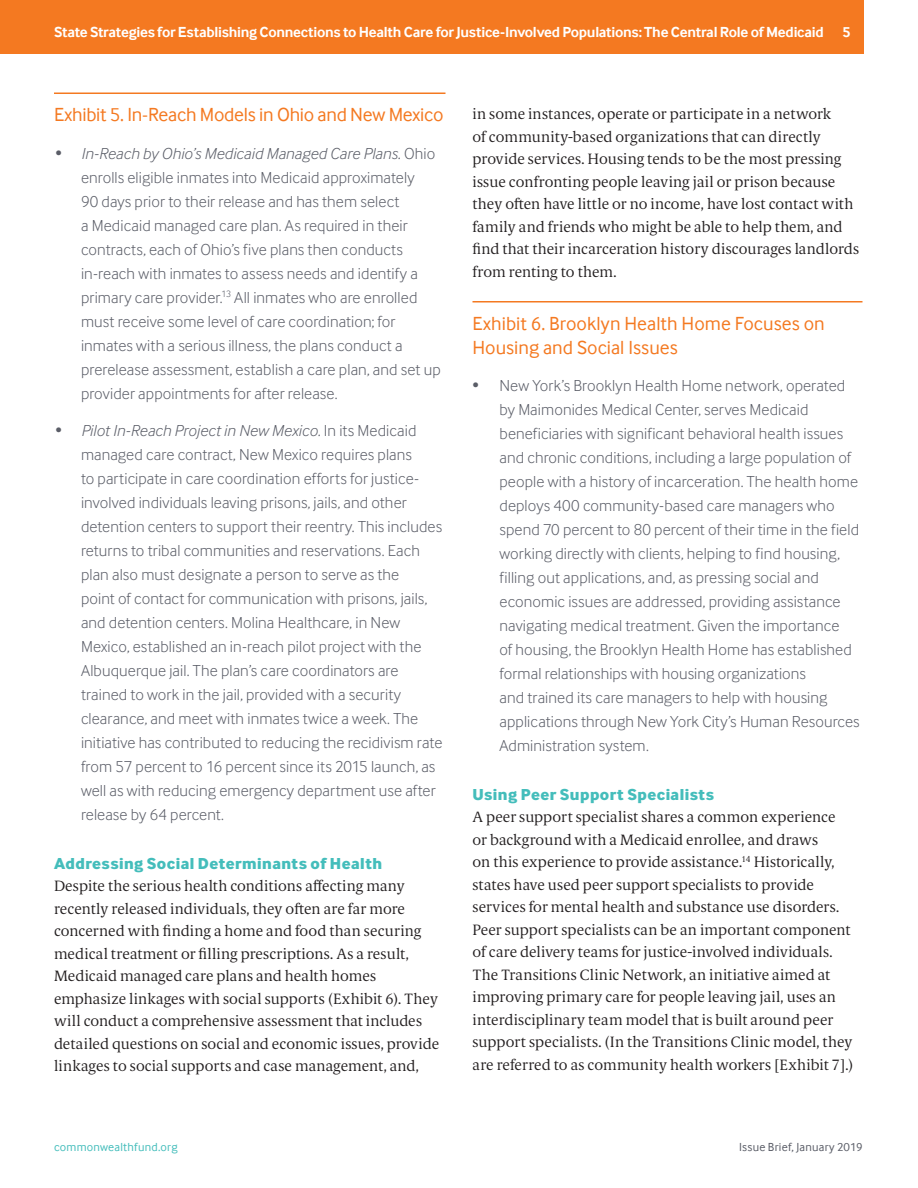
<style>
.page{position:relative;width:918px;height:1188px;background:#fff}
.page>*{position:absolute;margin:0;border:0;box-sizing:border-box;transform-origin:0 0}
.Exhibit_Titles{font:19.5px/24px "Inter Face";color:#f47921}
.t1{font:300 16.5px/24px "Inter Face";letter-spacing:.005em;color:#5a5d67}
.Heads_-_1st_Subhead{font:16.5px "Inter Face X Bold";letter-spacing:.03em;color:#44bdbb}
.Body_Copy_-_No_Inden{font:300 15px/22.5px "Berlingske Serif Text";letter-spacing:.005em;color:#231f20}
.t2{font:700 15px "Inter Face";letter-spacing:-.02em;color:#fff}
.t3{font:12px "Inter Face";letter-spacing:.02em;color:#5a5d67}
.t4{font:12px "Inter Face";letter-spacing:.02em;color:#44bdbb}
.s1{font-style:italic}
</style>
<div class="page">
<div style="left:0;top:0;width:864px;height:54px;background:#f47921"></div>
<hr style="left:54px;top:93px;width:392px;height:1px;background:#f47921">
<hr style="left:472px;top:301px;width:390px;height:2px;background:#f47921">
<p class="t2" style="left:54px;top:23px;width:798px">State Strategies for Establishing Connections to Health Care for Justice-Involved Populations: The Central Role of Medicaid 5</p>
<p class="Exhibit_Titles" style="left:54px;top:102px;width:391px">Exhibit 5. In-Reach Models in Ohio and New Mexico</p>
<p class="t1" style="left:81px;top:141px;width:361px;text-indent:-27px"><span class="s1">• In-Reach by Ohio’s Medicaid Managed Care Plans.</span> Ohio enrolls eligible inmates into Medicaid approximately<br>90 days prior to their release and has them select<br>a Medicaid managed care plan. As required in their contracts, each of Ohio’s five plans then conducts in-reach with inmates to assess needs and identify a primary care provider.<sup>13</sup> All inmates who are enrolled must receive some level of care coordination; for inmates with a serious illness, the plans conduct a prerelease assessment, establish a care plan, and set up provider appointments for after release.</p>
<p class="t1" style="left:81px;top:418px;width:363px;text-indent:-27px"><span class="s1">• Pilot In-Reach Project in New Mexico.</span> In its Medicaid managed care contract, New Mexico requires plans<br>to participate in care coordination efforts for justice&shy;involved individuals leaving prisons, jails, and other detention centers to support their reentry. This includes returns to tribal communities and reservations. Each plan also must designate a person to serve as the<br>point of contact for communication with prisons, jails, and detention centers. Molina Healthcare, in New Mexico, established an in-reach pilot project with the Albuquerque jail. The plan’s care coordinators are trained to work in the jail, provided with a security clearance, and meet with inmates twice a week. The initiative has contributed to reducing the recidivism rate from 57 percent to 16 percent since its 2015 launch, as well as with reducing emergency department use after release by 64 percent.</p>
<p class="Heads_-_1st_Subhead" style="left:54px;top:853px;width:330px">Addressing Social Determinants of Health</p>
<p class="Body_Copy_-_No_Inden" style="left:54px;top:874px;width:387px">Despite the serious health conditions affecting many recently released individuals, they often are far more concerned with finding a home and food than securing medical treatment or filling prescriptions. As a result, Medicaid managed care plans and health homes emphasize linkages with social supports (Exhibit 6). They will conduct a comprehensive assessment that includes detailed questions on social and economic issues, provide linkages to social supports and case management, and,</p>
<p class="Body_Copy_-_No_Inden" style="left:472px;top:102px;width:388px">in some instances, operate or participate in a network<br>of community-based organizations that can directly provide services. Housing tends to be the most pressing issue confronting people leaving jail or prison because they often have little or no income, have lost contact with family and friends who might be able to help them, and find that their incarceration history discourages landlords from renting to them.</p>
<p class="Exhibit_Titles" style="left:472px;top:311px;width:354px">Exhibit 6. Brooklyn Health Home Focuses on<br>Housing and Social Issues</p>
<p class="t1" style="left:500px;top:373px;width:362px;text-indent:-27px">• New York’s Brooklyn Health Home network, operated by Maimonides Medical Center, serves Medicaid beneficiaries with significant behavioral health issues and chronic conditions, including a large population of people with a history of incarceration. The health home deploys 400 community-based care managers who spend 70 percent to 80 percent of their time in the field working directly with clients, helping to find housing, filling out applications, and, as pressing social and economic issues are addressed, providing assistance navigating medical treatment. Given the importance<br>of housing, the Brooklyn Health Home has established formal relationships with housing organizations<br>and trained its care managers to help with housing applications through New York City’s Human Resources Administration system.</p>
<p class="Heads_-_1st_Subhead" style="left:472px;top:784px;width:243px">Using Peer Support Specialists</p>
<p class="Body_Copy_-_No_Inden" style="left:472px;top:805px;width:383px">A peer support specialist shares a common experience or background with a Medicaid enrollee, and draws<br>on this experience to provide assistance.<sup>14</sup> Historically, states have used peer support specialists to provide services for mental health and substance use disorders.<br>Peer support specialists can be an important component of care delivery teams for justice-involved individuals.<br>The Transitions Clinic Network, an initiative aimed at improving primary care for people leaving jail, uses an interdisciplinary team model that is built around peer support specialists. (In the Transitions Clinic model, they are referred to as community health workers [Exhibit 7].)</p>
<p class="t4" style="left:54px;top:1140px;width:125px">commonwealthfund.org</p>
<p class="t3" style="left:739px;top:1140px;width:125px">Issue Brief, January 2019</p>
</div>
